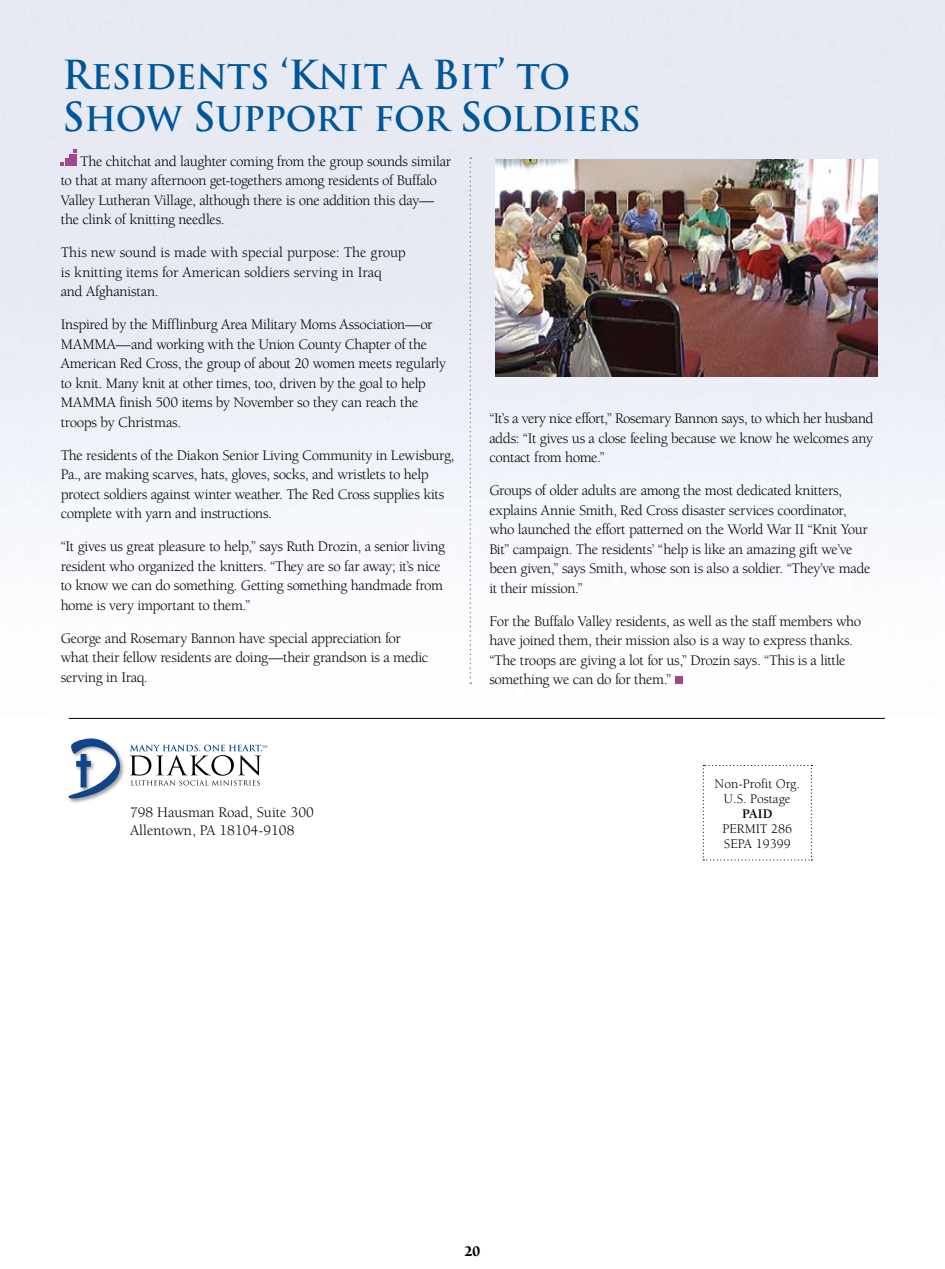
<style>
.page{position:relative;width:945px;height:1269px;background:#fff}
.page>*{position:absolute;margin:0;border:0;box-sizing:border-box;transform-origin:0 0}
.t1{font:33.15px/42px "Trajan Bold SC850";letter-spacing:-.01em;color:#00569b}
.t2{font:15px/19.5px "Berkeley";letter-spacing:-.02em;color:#000}
.t3{font:15px/18px "Berkeley";color:#000}
.t4{font:900 15px "Berkeley";color:#000}
.t5{font:13.5px/15px "Berkeley";color:#000;text-align:center}
.t6{font:700 13.5px "Berkeley";color:#000}
.s1{font-size:39px}
</style>
<div class="page">
<img style="left:69px;top:759px;width:55px;height:44px">
<svg style="left:68px;top:738px;width:54px;height:62px"></svg>
<svg style="left:130px;top:745px;width:138px;height:41px"></svg>
<hr style="left:69px;top:718px;width:816px;height:1px;background:#000">
<img style="left:0;top:0;width:945px;height:684px">
<svg style="left:61px;top:150px;width:16px;height:16px"></svg>
<svg style="left:675px;top:676px;width:8px;height:8px"></svg>
<img style="left:495px;top:159px;width:382px;height:218px">
<svg style="left:470px;top:158px;width:1px;height:526px"></svg>
<svg style="left:703px;top:765px;width:109px;height:96px"></svg>
<h1 class="t1" style="left:62px;top:56px;width:580px"><span class="s1">R</span>ESIDENTS <span class="s1">‘K</span>NIT A <span class="s1">B</span>IT<span class="s1">’</span> TO<br><span class="s1">S</span> HOW <span class="s1">S</span>UPPORT FOR <span class="s1">S</span> OLDIERS</h1>
<p class="t2" style="left:61px;top:152px;width:392px;text-indent:20px">The chitchat and laughter coming from the group sounds similar to that at many afternoon get-togethers among residents of Buffalo Valley Lutheran Village, although there is one addition this day— the clink of knitting needles.</p>
<p class="t2" style="left:61px;top:243px;width:347px">This new sound is made with special purpose: The group is knitting items for American soldiers serving in Iraq and Afghanistan.</p>
<p class="t2" style="left:61px;top:315px;width:387px">Inspired by the Mifflinburg Area Military Moms Association—or MAMMA—and working with the Union County Chapter of the American Red Cross, the group of about 20 women meets regularly to knit. Many knit at other times, too, driven by the goal to help MAMMA finish 500 items by November so they can reach the troops by Christmas.</p>
<p class="t2" style="left:61px;top:446px;width:395px">The residents of the Diakon Senior Living Community in Lewisburg, Pa., are making scarves, hats, gloves, socks, and wristlets to help protect soldiers against winter weather. The Red Cross supplies kits complete with yarn and instructions.</p>
<p class="t2" style="left:61px;top:537px;width:386px">“It gives us great pleasure to help,” says Ruth Drozin, a senior living resident who organized the knitters. “They are so far away; it’s nice to know we can do something. Getting something handmade from home is very important to them.”</p>
<p class="t2" style="left:61px;top:629px;width:369px">George and Rosemary Bannon have special appreciation for what their fellow residents are doing—their grandson is a medic serving in Iraq.</p>
<p class="t2" style="left:489px;top:409px;width:386px;text-align:justify">“It’s a very nice effort,” Rosemary Bannon says, to which her husband adds: “It gives us a close feeling because we know he welcomes any contact from home.”</p>
<p class="t2" style="left:489px;top:481px;width:383px">Groups of older adults are among the most dedicated knitters, explains Annie Smith, Red Cross disaster services coordinator, who launched the effort patterned on the World War II “Knit Your Bit” campaign. The residents’ “help is like an amazing gift we’ve been given,” says Smith, whose son is also a soldier. “They’ve made it their mission.”</p>
<p class="t2" style="left:489px;top:611px;width:373px">For the Buffalo Valley residents, as well as the staff members who have joined them, their mission also is a way to express thanks. “The troops are giving a lot for us,” Drozin says. “This is a little something we can do for them.”</p>
<p class="t3" style="left:130px;top:803px;width:185px">798 Hausman Road, Suite 300<br>Allentown, PA 18104-9108</p>
<p class="t4" style="left:464px;top:1243px;width:18px">20</p>
<p class="t5" style="left:715px;top:776px;width:87px">Non-Profit Org.<br>U.S. Postage</p>
<p class="t6" style="left:742px;top:806px;width:32px">PAID</p>
<p class="t5" style="left:722px;top:821px;width:71px;text-align:left">PERMIT 286<br>SEPA 19399</p>
</div>
